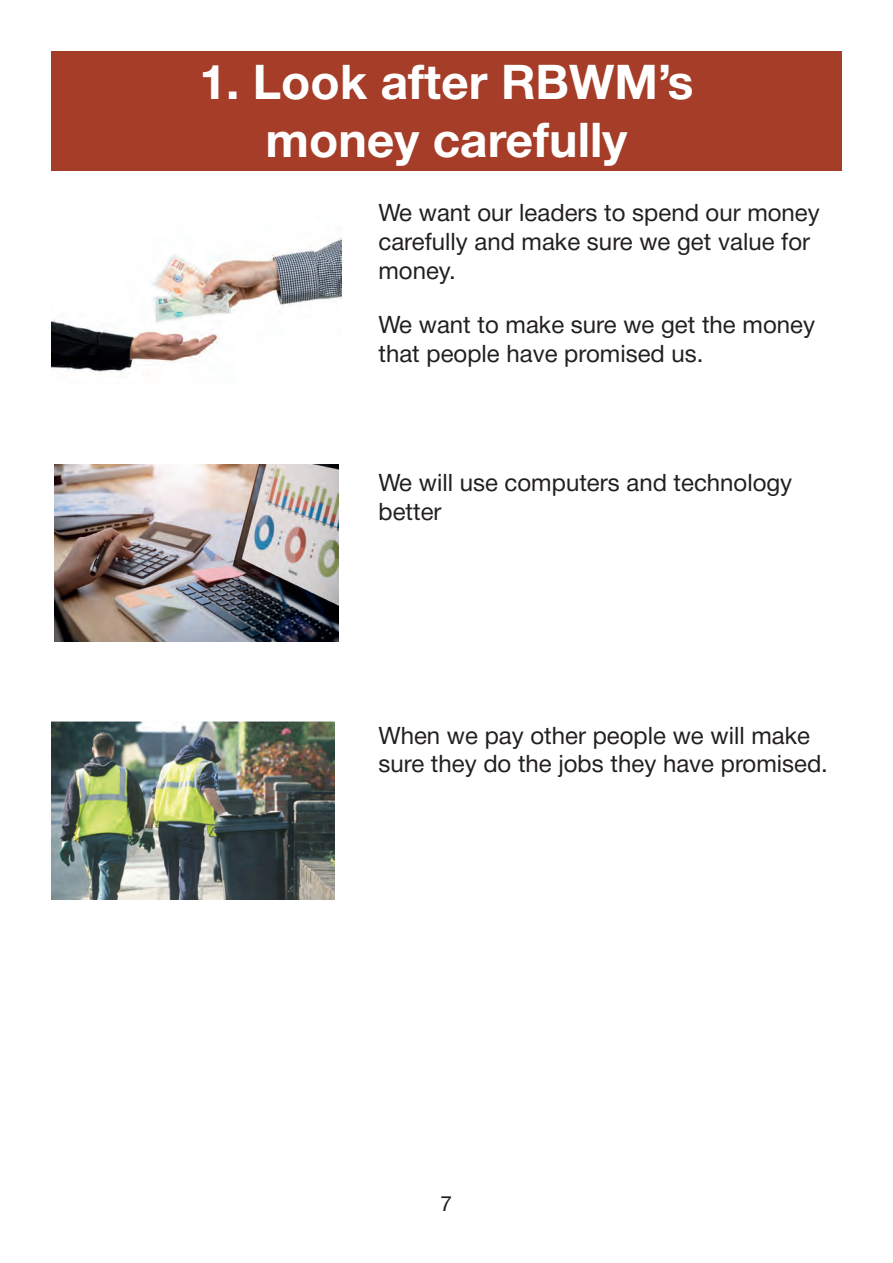
<style>
.page{position:relative;width:893px;height:1263px;background:#fff}
.page>*{position:absolute;margin:0;border:0;box-sizing:border-box;transform-origin:0 0}
.t1{font:700 48px/57.6px "Helvetica Neue";color:#fff;text-align:center}
.t2{font:24px/28.8px "Helvetica Neue";color:#231f20}
.t3{font:21px "Helvetica Neue";color:#231f20}
</style>
<div class="page">
<div style="left:51px;top:51px;width:791px;height:119px;background:#a53d28"></div>
<img style="left:51px;top:237px;width:290px;height:140px">
<img style="left:55px;top:464px;width:283px;height:177px">
<img style="left:51px;top:722px;width:284px;height:177px">
<p class="t1" style="left:199px;top:54px;width:496px">1. Look after RBWM’s money carefully</p>
<p class="t2" style="left:378px;top:200px;width:443px">We want our leaders to spend our money carefully and make sure we get value for money.</p>
<p class="t2" style="left:378px;top:312px;width:438px">We want to make sure we get the money that people have promised us.</p>
<p class="t2" style="left:378px;top:469px;width:415px">We will use computers and technology better</p>
<p class="t2" style="left:378px;top:722px;width:451px">When we pay other people we will make sure they do the jobs they have promised.</p>
<p class="t3" style="left:441px;top:1188px;width:13px">7</p>
</div>
